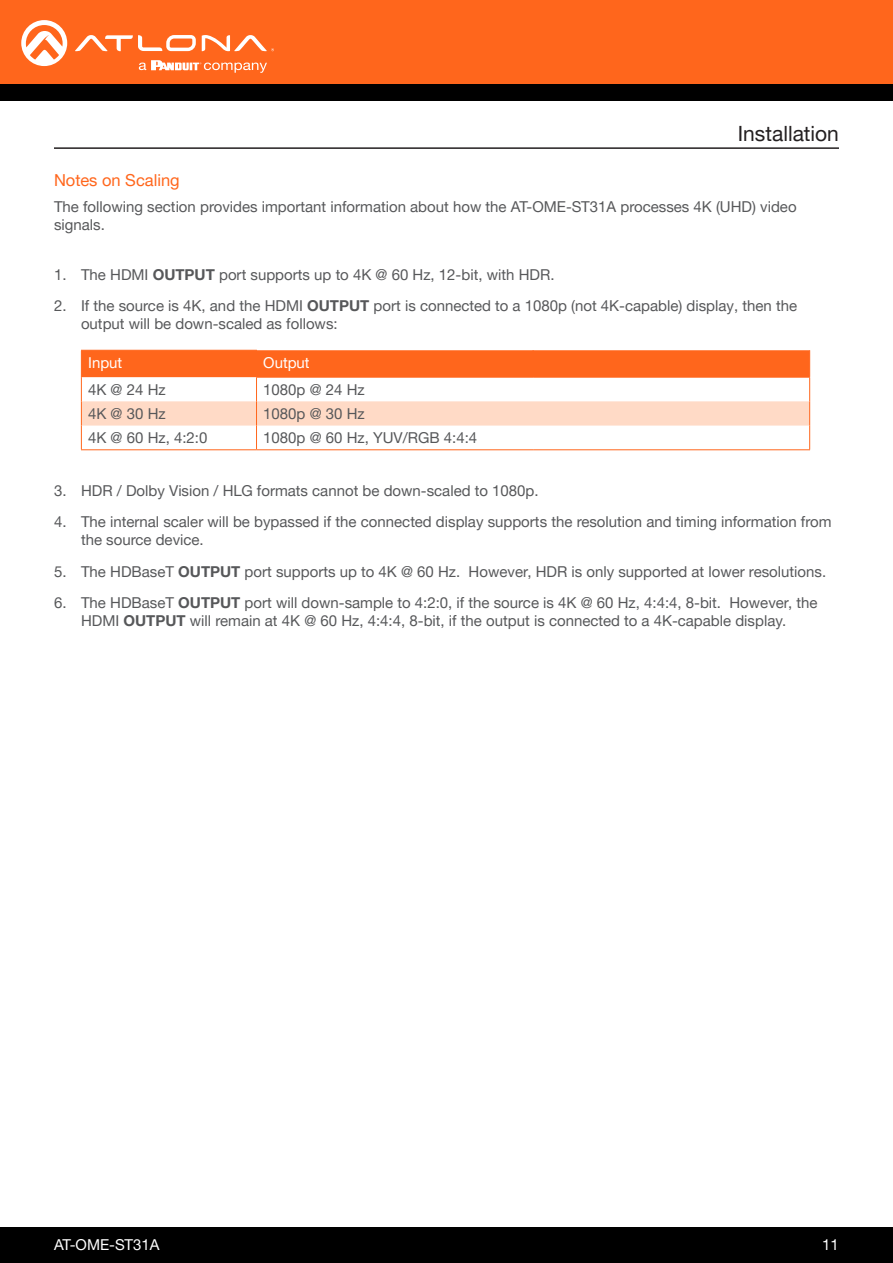
<style>
.page{position:relative;width:893px;height:1263px;background:#fff}
.page>*{position:absolute;margin:0;border:0;box-sizing:border-box;transform-origin:0 0}
.Non_TOC_Section_Head{font:21px "Helvetica Neue LTW1 G";color:#231f20}
.Secondary_Subsection{font:16.5px "Helvetica Neue LTW1 G";color:#ff661c}
.General_Text{font:15px/18px "Helvetica Neue LTW1 G";color:#57585a}
.General_Text_White{font:15px "Helvetica Neue LTW1 G";color:#fff}
.General_Text_White-2{font:15px "Helvetica Neue LTW1 G";color:#57585a}
.s1{font-weight:700}
</style>
<div class="page">
<div style="left:0;top:1227px;width:893px;height:36px;background:#000"></div>
<div style="left:0;top:0;width:893px;height:84px;background:#ff661c"></div>
<div style="left:0;top:84px;width:893px;height:16px;background:#000"></div>
<svg style="left:75px;top:35px;width:121px;height:16px"></svg>
<svg style="left:202px;top:35px;width:72px;height:16px"></svg>
<svg style="left:21px;top:20px;width:46px;height:46px"></svg>
<svg style="left:139px;top:60px;width:128px;height:13px"></svg>
<hr style="left:54px;top:147px;width:785px;height:2px;background:#231f20">
<svg style="left:81px;top:350px;width:729px;height:99px"></svg>
<hr style="left:256px;top:377px;width:277px;height:1px;background:#ff661c">
<hr style="left:533px;top:377px;width:277px;height:1px;background:#ff661c">
<hr style="left:81px;top:449px;width:175px;height:1px;background:#ff661c">
<hr style="left:256px;top:449px;width:277px;height:1px;background:#ff661c">
<hr style="left:533px;top:449px;width:277px;height:1px;background:#ff661c">
<p class="Secondary_Subsection" style="left:54px;top:170px;width:127px">Notes on Scaling</p>
<p class="Non_TOC_Section_Head" style="left:738px;top:120px;width:103px">Installation</p>
<p class="General_Text" style="left:54px;top:198px;width:744px">The following section provides important information about how the AT-OME-ST31A processes 4K (UHD) video signals.</p>
<p class="General_Text" style="left:54px;top:265px;width:502px">1. The HDMI <span class="s1">OUTPUT</span> port supports up to 4K @ 60 Hz, 12-bit, with HDR.</p>
<p class="General_Text" style="left:81px;top:297px;width:718px;text-indent:-27px">2. If the source is 4K, and the HDMI <span class="s1">OUTPUT</span> port is connected to a 1080p (not 4K-capable) display, then the output will be down-scaled as follows:</p>
<p class="General_Text_White" style="left:88px;top:353px;width:36px">Input</p>
<p class="General_Text_White" style="left:263px;top:353px;width:48px">Output</p>
<p class="General_Text_White-2" style="left:88px;top:380px;width:79px">4K @ 24 Hz</p>
<p class="General_Text" style="left:263px;top:380px;width:103px">1080p @ 24 Hz</p>
<p class="General_Text" style="left:88px;top:404px;width:79px">4K @ 30 Hz</p>
<p class="General_Text" style="left:263px;top:404px;width:103px">1080p @ 30 Hz</p>
<p class="General_Text" style="left:88px;top:429px;width:121px">4K @ 60 Hz, 4:2:0</p>
<p class="General_Text" style="left:263px;top:429px;width:215px">1080p @ 60 Hz, YUV/RGB 4:4:4</p>
<p class="General_Text" style="left:54px;top:481px;width:486px">3. HDR / Dolby Vision / HLG formats cannot be down-scaled to 1080p.</p>
<p class="General_Text" style="left:81px;top:513px;width:752px;text-indent:-27px">4. The internal scaler will be bypassed if the connected display supports the resolution and timing information from the source device.</p>
<p class="General_Text" style="left:54px;top:562px;width:774px">5. The HDBaseT <span class="s1">OUTPUT</span> port supports up to 4K @ 60 Hz. However, HDR is only supported at lower resolutions.</p>
<p class="General_Text" style="left:54px;top:594px;width:765px;text-align:center">6. The HDBaseT <span class="s1">OUTPUT</span> port will down-sample to 4:2:0, if the source is 4K @ 60 Hz, 4:4:4, 8-bit. However, the<br>HDMI <span class="s1">OUTPUT</span> will remain at 4K @ 60 Hz, 4:4:4, 8-bit, if the output is connected to a 4K-capable display.</p>
<p class="General_Text_White" style="left:54px;top:1235px;width:107px">AT-OME-ST31A</p>
<p class="General_Text_White" style="left:822px;top:1235px;width:18px">11</p>
</div>
